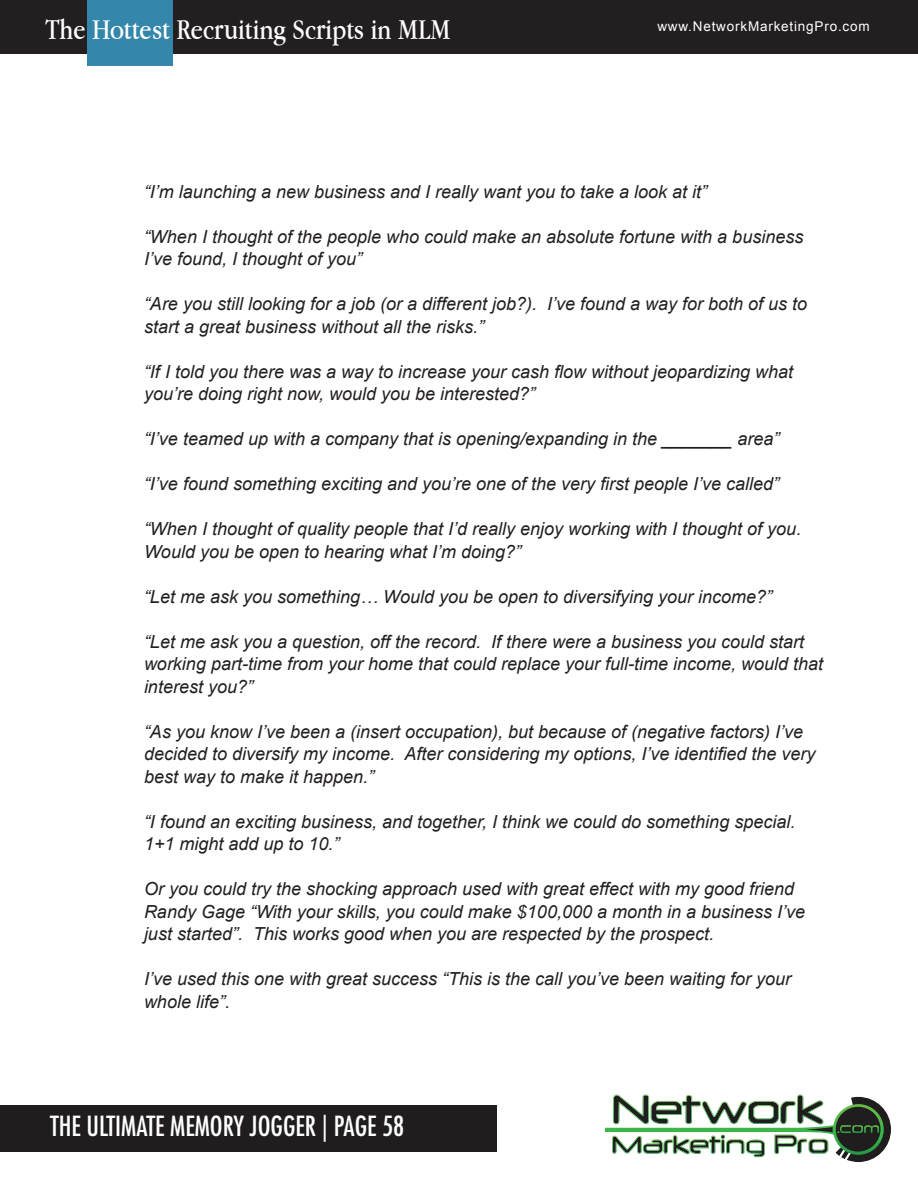
<style>
.page{position:relative;width:918px;height:1188px;background:#fff}
.page>*{position:absolute;margin:0;border:0;box-sizing:border-box;transform-origin:0 0}
.t1{font:30px "Apple Garamond";color:#fff}
.t2{font:condensed 27px "Futura Std";color:#fff}
.t3{font:italic 18px/22.5px "Arial";color:#231f20}
.t4{font:13.5px "Arial";letter-spacing:.06em;color:#fff}
</style>
<div class="page">
<div style="left:0;top:1105px;width:497px;height:47px;background:#201d1e"></div>
<svg style="left:605px;top:1094px;width:286px;height:68px"></svg>
<div style="left:0;top:0;width:918px;height:54px;background:#231f20"></div>
<div style="left:88px;top:0;width:85px;height:65px;background:#3487aa"></div>
<h1 class="t1" style="left:45px;top:11px;width:407px">The Hottest Recruiting Scripts in MLM</h1>
<p class="t4" style="left:657px;top:18px;width:214px">www.NetworkMarketingPro.com</p>
<p class="t3" style="left:144px;top:180px;width:565px">“I’m launching a new business and I really want you to take a look at it”</p>
<p class="t3" style="left:144px;top:225px;width:661px">“When I thought of the people who could make an absolute fortune with a business<br>I’ve found, I thought of you”</p>
<p class="t3" style="left:144px;top:293px;width:665px">“Are you still looking for a job (or a different job?). I’ve found a way for both of us to start a great business without all the risks.”</p>
<p class="t3" style="left:144px;top:360px;width:651px">“If I told you there was a way to increase your cash flow without jeopardizing what you’re doing right now, would you be interested?”</p>
<p class="t3" style="left:144px;top:428px;width:637px">“I’ve teamed up with a company that is opening/expanding in the _______ area”</p>
<p class="t3" style="left:144px;top:473px;width:637px">“I’ve found something exciting and you’re one of the very first people I’ve called”</p>
<p class="t3" style="left:144px;top:518px;width:659px">“When I thought of quality people that I’d really enjoy working with I thought of you.<br>Would you be open to hearing what I’m doing?”</p>
<p class="t3" style="left:144px;top:585px;width:630px">“Let me ask you something… Would you be open to diversifying your income?”</p>
<p class="t3" style="left:144px;top:630px;width:681px">“Let me ask you a question, off the record. If there were a business you could start working part-time from your home that could replace your full-time income, would that interest you?”</p>
<p class="t3" style="left:144px;top:720px;width:673px">“As you know I’ve been a (insert occupation), but because of (negative factors) I’ve decided to diversify my income. After considering my options, I’ve identified the very best way to make it happen.”</p>
<p class="t3" style="left:144px;top:810px;width:653px">“I found an exciting business, and together, I think we could do something special.<br>1+1 might add up to 10.”</p>
<p class="t3" style="left:144px;top:878px;width:663px">Or you could try the shocking approach used with great effect with my good friend<br>Randy Gage “With your skills, you could make $100,000 a month in a business I’ve just started”. This works good when you are respected by the prospect.</p>
<p class="t3" style="left:144px;top:968px;width:649px">I’ve used this one with great success “This is the call you’ve been waiting for your whole life”.</p>
<h2 class="t2" style="left:50px;top:1109px;width:356px">THE ULTIMATE MEMORY JOGGER | PAGE 58</h2>
</div>
